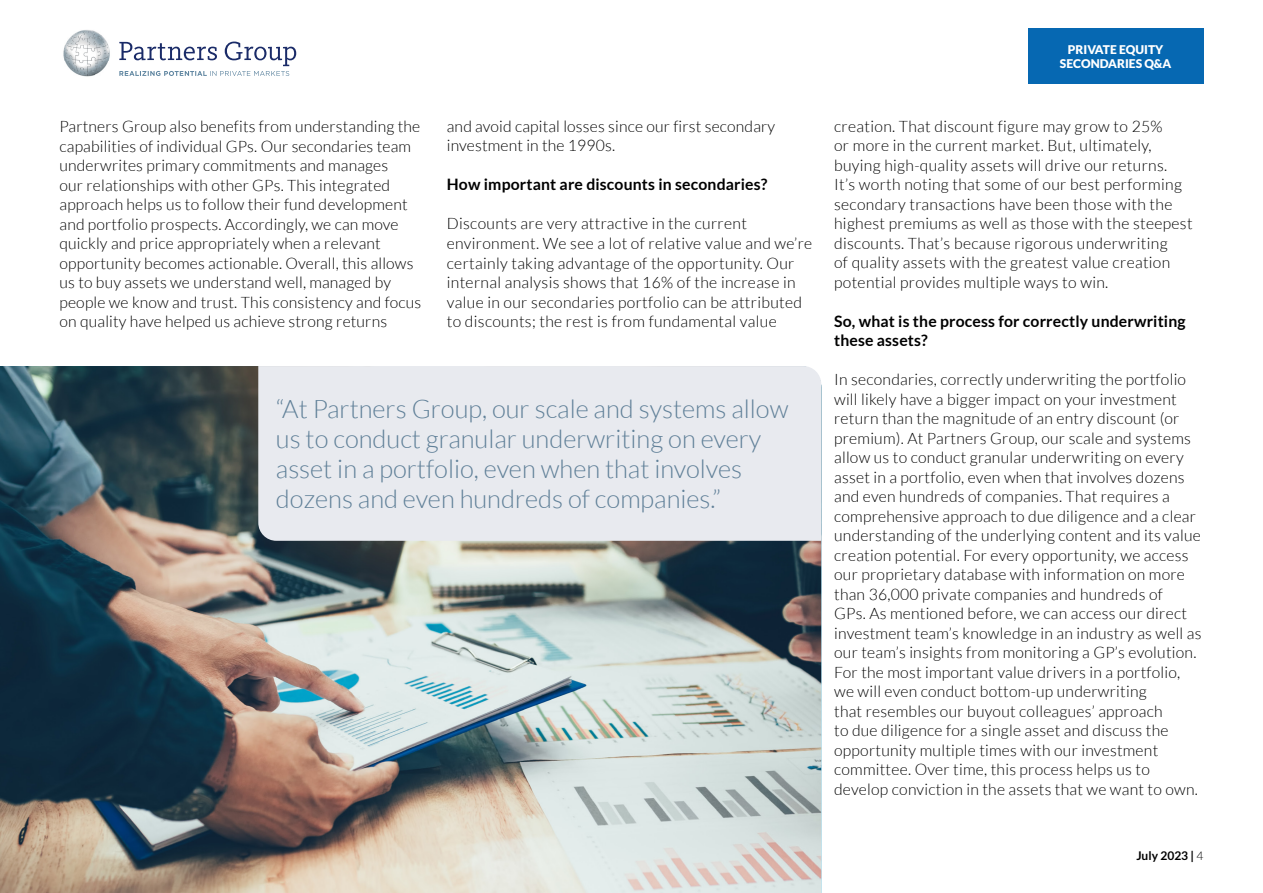
<style>
.page{position:relative;width:1263px;height:893px;background:#fff}
.page>*{position:absolute;margin:0;border:0;box-sizing:border-box;transform-origin:0 0}
.t1{font:300 25.5px/30px "Lato";color:#608098}
.t2{font:300 15.75px/19.5px "Lato";letter-spacing:.015em;color:#000}
.t3{font:700 15.75px/19.5px "Lato";letter-spacing:.01em;color:#000}
.t4{font:900 12px/14.4px "Lato";color:#fff;text-align:center}
.t5{font:700 12px "Lato";color:#000}
.s1{font-weight:300}
</style>
<div class="page">
<div style="left:1028px;top:28px;width:175px;height:56px;background:#0668b2"></div>
<img style="left:63px;top:30px;width:47px;height:47px">
<svg style="left:119px;top:42px;width:177px;height:34px"></svg>
<img style="left:0;top:366px;width:821px;height:527px">
<div style="left:258px;top:366px;width:563px;height:175px;background:#e8eaef"></div>
<p class="t2" style="left:60px;top:117px;width:363px">Partners Group also benefits from understanding the capabilities of individual GPs. Our secondaries team underwrites primary commitments and manages<br>our relationships with other GPs. This integrated approach helps us to follow their fund development and portfolio prospects. Accordingly, we can move quickly and price appropriately when a relevant opportunity becomes actionable. Overall, this allows us to buy assets we understand well, managed by people we know and trust. This consistency and focus on quality have helped us achieve strong returns</p>
<p class="t2" style="left:447px;top:117px;width:330px">and avoid capital losses since our first secondary investment in the 1990s.</p>
<p class="t3" style="left:447px;top:175px;width:322px">How important are discounts in secondaries?</p>
<p class="t2" style="left:447px;top:214px;width:367px">Discounts are very attractive in the current environment. We see a lot of relative value and we’re certainly taking advantage of the opportunity. Our internal analysis shows that 16% of the increase in value in our secondaries portfolio can be attributed to discounts; the rest is from fundamental value</p>
<h1 class="t1" style="left:276px;top:394px;width:514px">“At Partners Group, our scale and systems allow us to conduct granular underwriting on every asset in a portfolio, even when that involves dozens and even hundreds of companies.”</h1>
<p class="t4" style="left:1060px;top:42px;width:113px">PRIVATE EQUITY<br>SECONDARIES Q&amp;A</p>
<p class="t2" style="left:834px;top:117px;width:360px">creation. That discount figure may grow to 25%<br>or more in the current market. But, ultimately, buying high-quality assets will drive our returns.<br>It’s worth noting that some of our best performing secondary transactions have been those with the highest premiums as well as those with the steepest discounts. That’s because rigorous underwriting<br>of quality assets with the greatest value creation potential provides multiple ways to win.</p>
<p class="t3" style="left:834px;top:311px;width:353px">So, what is the process for correctly underwriting these assets?</p>
<p class="t2" style="left:834px;top:370px;width:369px">In secondaries, correctly underwriting the portfolio will likely have a bigger impact on your investment return than the magnitude of an entry discount (or premium). At Partners Group, our scale and systems allow us to conduct granular underwriting on every asset in a portfolio, even when that involves dozens and even hundreds of companies. That requires a comprehensive approach to due diligence and a clear understanding of the underlying content and its value creation potential. For every opportunity, we access our proprietary database with information on more than 36,000 private companies and hundreds of<br>GPs. As mentioned before, we can access our direct investment team’s knowledge in an industry as well as our team’s insights from monitoring a GP’s evolution.<br>For the most important value drivers in a portfolio, we will even conduct bottom-up underwriting<br>that resembles our buyout colleagues’ approach<br>to due diligence for a single asset and discuss the opportunity multiple times with our investment committee. Over time, this process helps us to develop conviction in the assets that we want to own.</p>
<p class="t5" style="left:1136px;top:849px;width:69px">July 2023 | <span class="s1">4</span></p>
</div>
